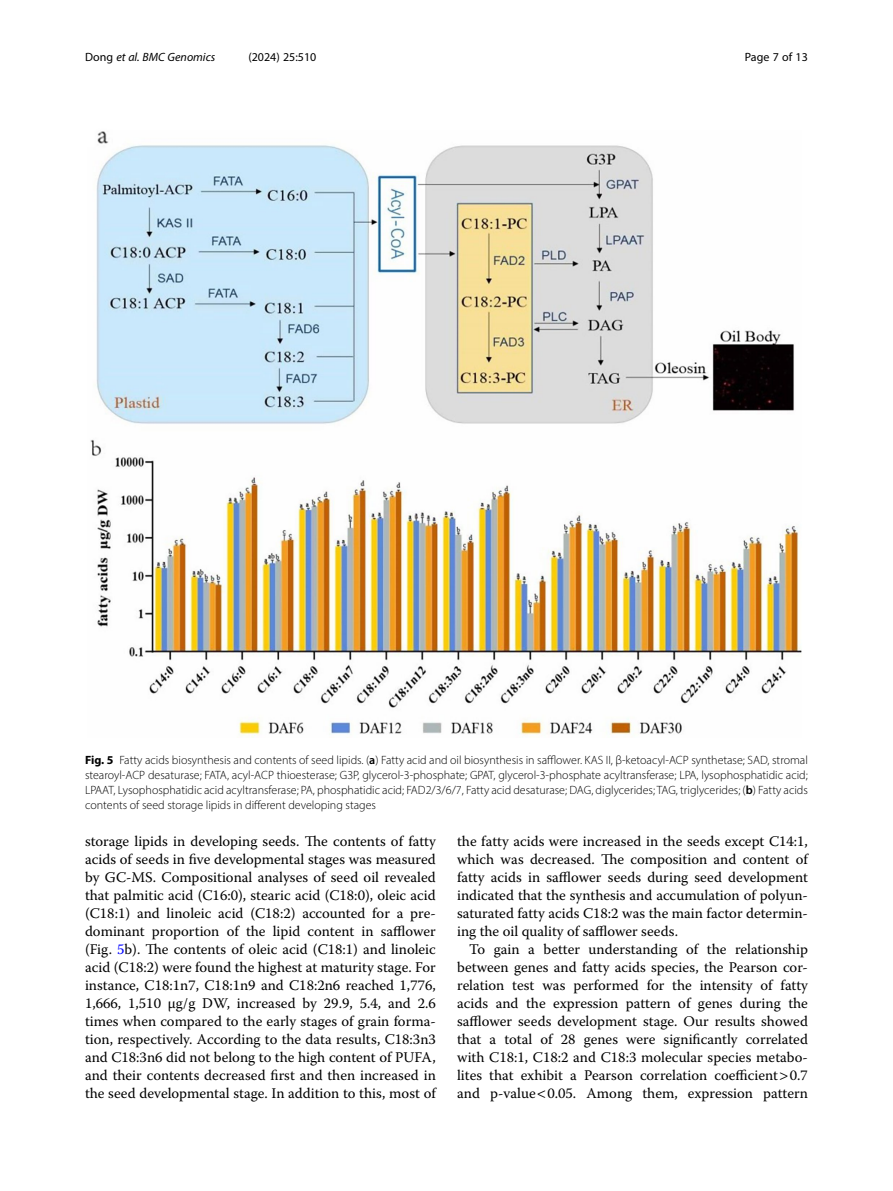
<style>
.page{position:relative;width:893px;height:1191px;background:#fff}
.page>*{position:absolute;margin:0;border:0;box-sizing:border-box;transform-origin:0 0}
.Body_Text{font:14.7px/18px "Warnock Pro";color:#000;text-align:justify}
.Body_Text_Indent{font:14.7px/18px "Warnock Pro";color:#000;text-align:justify}
.Figure_Caption{font:300 12px/15px "Myriad Pro";color:#000;text-align:justify}
.t1{font:12px "Myriad Pro";color:#000}
.t2{font:italic 12px "Myriad Pro";color:#000}
.s1{font-style:normal}
.s2{font-weight:700}
.s3{font-weight:600}
.s4{color:#00f}
</style>
<div class="page">
<img style="left:90px;top:131px;width:712px;height:606px">
<p class="t2" style="left:85px;top:50px;width:132px"><span class="s1">Dong</span> et al. BMC Genomics</p>
<p class="t1" style="left:248px;top:50px;width:70px">(2024) 25:510</p>
<p class="t1" style="left:745px;top:50px;width:65px">Page 7 of 13</p>
<p class="Figure_Caption" style="left:85px;top:752px;width:724px"><span class="s2">Fig. 5</span> Fatty acids biosynthesis and contents of seed lipids. (<span class="s3">a</span>) Fatty acid and oil biosynthesis in safflower. KAS II, β-ketoacyl-ACP synthetase; SAD, stromal stearoyl-ACP desaturase; FATA, acyl-ACP thioesterase; G3P, glycerol-3-phosphate; GPAT, glycerol-3-phosphate acyltransferase; LPA, lysophosphatidic acid; LPAAT, Lysophosphatidic acid acyltransferase; PA, phosphatidic acid; FAD2/3/6/7, Fatty acid desaturase; DAG, diglycerides; TAG, triglycerides; (<span class="s3">b</span>) Fatty acids contents of seed storage lipids in different developing stages</p>
<p class="Body_Text" style="left:85px;top:832px;width:352px">storage lipids in developing seeds. The contents of fatty acids of seeds in five developmental stages was measured by GC-MS. Compositional analyses of seed oil revealed that palmitic acid (C16:0), stearic acid (C18:0), oleic acid (C18:1) and linoleic acid (C18:2) accounted for a pre&shy;dominant proportion of the lipid content in safflower (Fig. <span class="s4">5</span>b). The contents of oleic acid (C18:1) and linoleic acid (C18:2) were found the highest at maturity stage. For instance, C18:1n7, C18:1n9 and C18:2n6 reached 1,776, 1,666, 1,510 µg/g DW, increased by 29.9, 5.4, and 2.6 times when compared to the early stages of grain forma&shy;tion, respectively. According to the data results, C18:3n3 and C18:3n6 did not belong to the high content of PUFA, and their contents decreased first and then increased in the seed developmental stage. In addition to this, most of</p>
<p class="Body_Text" style="left:457px;top:832px;width:352px">the fatty acids were increased in the seeds except C14:1, which was decreased. The composition and content of fatty acids in safflower seeds during seed development indicated that the synthesis and accumulation of polyun&shy;saturated fatty acids C18:2 was the main factor determin&shy;ing the oil quality of safflower seeds.</p>
<p class="Body_Text_Indent" style="left:457px;top:940px;width:352px;text-indent:12px">To gain a better understanding of the relationship between genes and fatty acids species, the Pearson cor&shy;relation test was performed for the intensity of fatty acids and the expression pattern of genes during the safflower seeds development stage. Our results showed that a total of 28 genes were significantly correlated with C18:1, C18:2 and C18:3 molecular species metabo&shy;lites that exhibit a Pearson correlation coefficient 0.7 and p-value 0.05. Among them, expression pattern</p>
</div>
